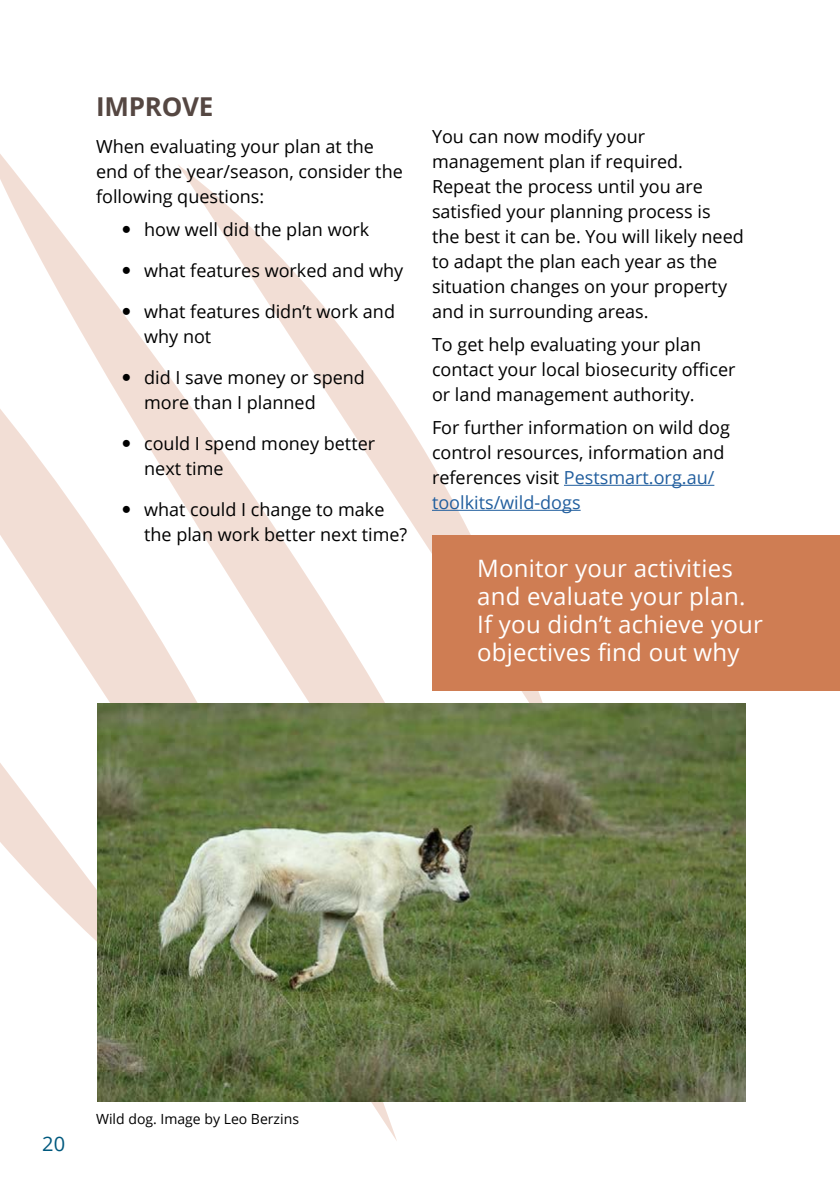
<style>
.page{position:relative;width:840px;height:1191px;background:#fff}
.page>*{position:absolute;margin:0;border:0;box-sizing:border-box;transform-origin:0 0}
.t1{font:700 26px "Open Sans";letter-spacing:-.01em;color:#554742}
.t2{font:24px/28px "Open Sans";letter-spacing:.01em;color:#fff}
.t3{font:20px "Open Sans";color:#00597e}
.t4{font:18px/25px "Open Sans";color:#000}
.t5{font:14px "Open Sans";color:#000}
.s1{color:#215e9e}
</style>
<div class="page">
<svg style="left:0;top:154px;width:520px;height:537px"></svg>
<svg style="left:0;top:176px;width:397px;height:965px"></svg>
<svg style="left:0;top:482px;width:206px;height:551px"></svg>
<hr style="left:563px;top:485px;width:151px;height:1px;background:#215e9e">
<hr style="left:432px;top:510px;width:148px;height:1px;background:#215e9e">
<div style="left:432px;top:535px;width:407px;height:155px;background:#cf7d53"></div>
<img style="left:97px;top:703px;width:647px;height:398px">
<svg style="left:123px;top:226px;width:7px;height:7px"></svg>
<svg style="left:123px;top:267px;width:7px;height:7px"></svg>
<svg style="left:123px;top:308px;width:7px;height:7px"></svg>
<svg style="left:123px;top:374px;width:7px;height:7px"></svg>
<svg style="left:123px;top:440px;width:7px;height:7px"></svg>
<svg style="left:123px;top:506px;width:7px;height:7px"></svg>
<h1 class="t1" style="left:96px;top:88px;width:119px">IMPROVE</h1>
<p class="t4" style="left:96px;top:133px;width:308px">When evaluating your plan at the end of the year/season, consider the following questions:</p>
<p class="t4" style="left:144px;top:216px;width:226px">how well did the plan work</p>
<p class="t4" style="left:144px;top:257px;width:260px">what features worked and why</p>
<p class="t4" style="left:144px;top:298px;width:252px">what features didn’t work and why not</p>
<p class="t4" style="left:144px;top:364px;width:222px">did I save money or spend more than I planned</p>
<p class="t4" style="left:144px;top:430px;width:232px">could I spend money better next time</p>
<p class="t4" style="left:144px;top:496px;width:264px">what could I change to make the plan work better next time?</p>
<p class="t4" style="left:432px;top:123px;width:313px">You can now modify your management plan if required.<br>Repeat the process until you are satisfied your planning process is<br>the best it can be. You will likely need to adapt the plan each year as the situation changes on your property and in surrounding areas.</p>
<p class="t4" style="left:432px;top:331px;width:305px">To get help evaluating your plan contact your local biosecurity officer or land management authority.</p>
<p class="t4" style="left:432px;top:414px;width:299px">For further information on wild dog control resources, information and references visit <span class="s1">Pestsmart.org.au/ toolkits/wild-dogs</span></p>
<h2 class="t2" style="left:477px;top:554px;width:287px">Monitor your activities and evaluate your plan.<br>If you didn’t achieve your objectives find out why</h2>
<p class="t3" style="left:42px;top:1129px;width:24px">20</p>
<p class="t5" style="left:96px;top:1109px;width:204px">Wild dog. Image by Leo Berzins</p>
</div>
